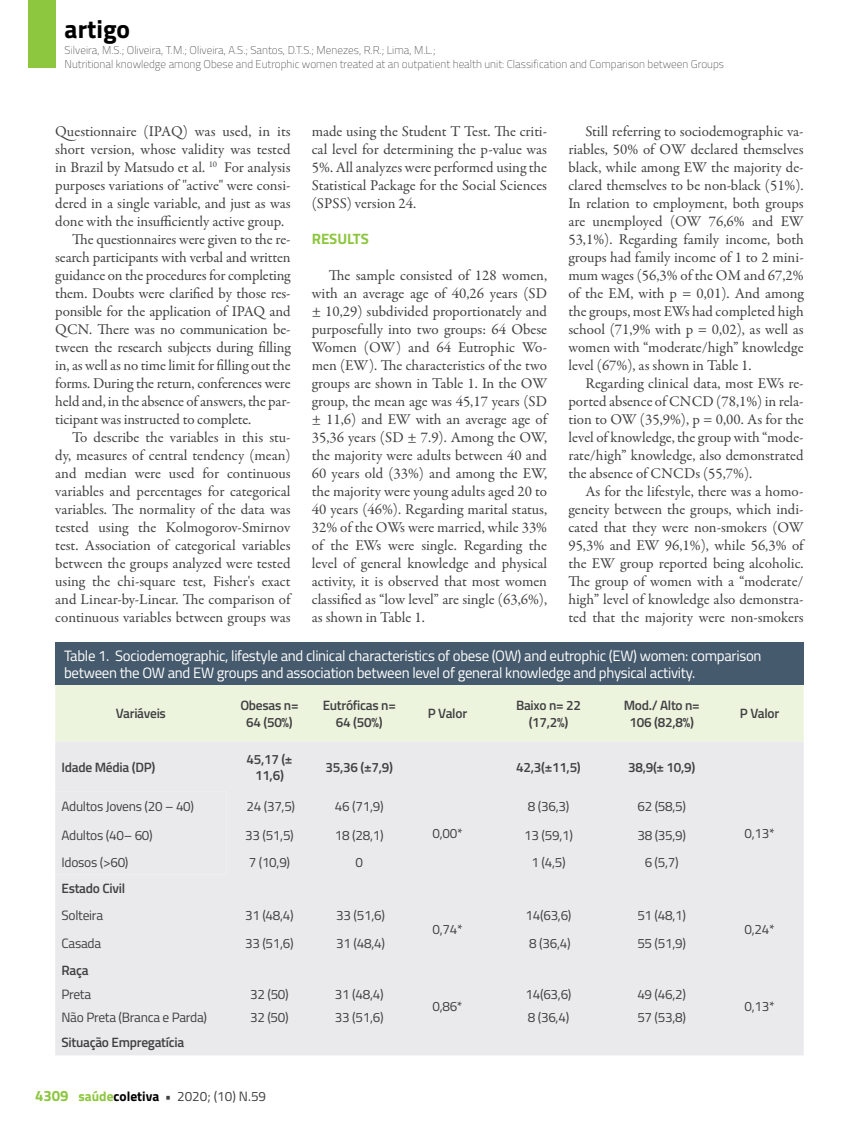
<style>
.page{position:relative;width:859px;height:1132px;background:#fff}
.page>*{position:absolute;margin:0;border:0;box-sizing:border-box;transform-origin:0 0}
.t1{font:700 25.5px "Titillium";color:#000}
.t2{font:15px/18px "Garamond Premr Pro";letter-spacing:-.005em;color:#414042;text-align:justify}
.t3{font:15px/16.5px "Titillium";letter-spacing:-.02em;color:#fff}
.t4{font:700 15px "Titillium";letter-spacing:-.005em;color:#8dc63f}
.t5{font:13.5px "Titillium";letter-spacing:-.02em;color:#414042}
.t6{font:600 13.5px/16.2px "Titillium";letter-spacing:-.02em;color:#414042;text-align:center}
.t7{font:100 11.25px/13.5px "Titillium";color:#414042}
.s1{font-weight:700;font-size:15px;color:#8dc63f}
.s2{font-weight:700;color:#8dc63f}
.s3{font-weight:700;color:#000}
.s4{font-weight:700}
</style>
<div class="page">
<div style="left:28px;top:0;width:27px;height:68px;background:#8dc63f"></div>
<div style="left:55px;top:685px;width:749px;height:56px;background:#ecf4de"></div>
<div style="left:55px;top:741px;width:749px;height:313px;background:#eaeaec"></div>
<div style="left:55px;top:791px;width:171px;height:83px;background:#eaeaec"></div>
<div style="left:55px;top:642px;width:749px;height:42px;background:#455a6c"></div>
<h1 class="t1" style="left:65px;top:10px;width:67px">artigo</h1>
<p class="t7" style="left:65px;top:43px;width:661px">Silveira, M.S.; Oliveira, T.M.; Oliveira, A.S.; Santos, D.T.S.; Menezes, R.R.; Lima, M.L.;<br>Nutritional knowledge among Obese and Eutrophic women treated at an outpatient health unit: Classification and Comparison between Groups</p>
<p class="t2" style="left:55px;top:122px;width:237px">Questionnaire (IPAQ) was used, in its</p>
<p class="t2" style="left:55px;top:140px;width:237px">short version, whose validity was tested</p>
<p class="t2" style="left:55px;top:158px;width:237px">in Brazil by Matsudo et al. <sup>10</sup> For analysis</p>
<p class="t2" style="left:55px;top:176px;width:237px">purposes variations of "active" were consi-</p>
<p class="t2" style="left:55px;top:194px;width:237px">dered in a single variable, and just as was</p>
<p class="t2" style="left:55px;top:212px;width:230px">done with the insufficiently active group.</p>
<p class="t2" style="left:72px;top:230px;width:220px">The questionnaires were given to the re-</p>
<p class="t2" style="left:55px;top:248px;width:237px">search participants with verbal and written</p>
<p class="t2" style="left:55px;top:266px;width:237px">guidance on the procedures for completing</p>
<p class="t2" style="left:55px;top:284px;width:237px">them. Doubts were clarified by those res-</p>
<p class="t2" style="left:55px;top:302px;width:237px">ponsible for the application of IPAQ and</p>
<p class="t2" style="left:55px;top:320px;width:237px">QCN. There was no communication be-</p>
<p class="t2" style="left:55px;top:338px;width:237px">tween the research subjects during filling</p>
<p class="t2" style="left:55px;top:356px;width:237px">in, as well as no time limit for filling out the</p>
<p class="t2" style="left:55px;top:374px;width:237px">forms. During the return, conferences were</p>
<p class="t2" style="left:55px;top:392px;width:237px">held and, in the absence of answers, the par-</p>
<p class="t2" style="left:55px;top:410px;width:197px">ticipant was instructed to complete.</p>
<p class="t2" style="left:72px;top:428px;width:220px">To describe the variables in this stu-</p>
<p class="t2" style="left:55px;top:446px;width:237px">dy, measures of central tendency (mean)</p>
<p class="t2" style="left:55px;top:464px;width:237px">and median were used for continuous</p>
<p class="t2" style="left:55px;top:482px;width:237px">variables and percentages for categorical</p>
<p class="t2" style="left:55px;top:500px;width:237px">variables. The normality of the data was</p>
<p class="t2" style="left:55px;top:518px;width:237px">tested using the Kolmogorov-Smirnov</p>
<p class="t2" style="left:55px;top:536px;width:237px">test. Association of categorical variables</p>
<p class="t2" style="left:55px;top:554px;width:237px">between the groups analyzed were tested</p>
<p class="t2" style="left:55px;top:572px;width:237px">using the chi-square test, Fisher's exact</p>
<p class="t2" style="left:55px;top:590px;width:237px">and Linear-by-Linear. The comparison of</p>
<p class="t2" style="left:55px;top:608px;width:237px">continuous variables between groups was</p>
<p class="t2" style="left:312px;top:122px;width:237px">made using the Student T Test. The criti&shy;cal level for determining the p-value was 5%. All analyzes were performed using the Statistical Package for the Social Sciences (SPSS) version 24.</p>
<p class="t4" style="left:312px;top:227px;width:59px">RESULTS</p>
<p class="t2" style="left:312px;top:266px;width:237px;text-indent:17px">The sample consisted of 128 women, with an average age of 40,26 years (SD ± 10,29) subdivided proportionately and purposefully into two groups: 64 Obese Women (OW) and 64 Eutrophic Wo&shy;men (EW). The characteristics of the two groups are shown in Table 1. In the OW group, the mean age was 45,17 years (SD ± 11,6) and EW with an average age of 35,36 years (SD ± 7.9). Among the OW, the majority were adults between 40 and 60 years old (33%) and among the EW, the majority were young adults aged 20 to 40 years (46%). Regarding marital status, 32% of the OWs were married, while 33% of the EWs were single. Regarding the level of general knowledge and physical activity, it is observed that most women classified as “low level” are single (63,6%), as shown in Table 1.</p>
<p class="t2" style="left:568px;top:122px;width:237px;text-indent:17px">Still referring to sociodemographic va&shy;riables, 50% of OW declared themselves black, while among EW the majority de&shy;clared themselves to be non-black (51%).<br>In relation to employment, both groups are unemployed (OW 76,6% and EW 53,1%). Regarding family income, both groups had family income of 1 to 2 mini&shy;mum wages (56,3% of the OM and 67,2% of the EM, with p = 0,01). And among the groups, most EWs had completed high school (71,9% with p = 0,02), as well as women with “moderate/high” knowledge level (67%), as shown in Table 1.</p>
<p class="t2" style="left:568px;top:374px;width:237px;text-indent:17px">Regarding clinical data, most EWs re&shy;ported absence of CNCD (78,1%) in rela&shy;tion to OW (35,9%), p = 0,00. As for the level of knowledge, the group with “mode&shy;rate/high” knowledge, also demonstrated the absence of CNCDs (55,7%).</p>
<p class="t2" style="left:568px;top:482px;width:237px;text-indent:17px">As for the lifestyle, there was a homo&shy;geneity between the groups, which indi&shy;cated that they were non-smokers (OW 95,3% and EW 96,1%), while 56,3% of the EW group reported being alcoholic.<br>The group of women with a “moderate/ high” level of knowledge also demonstra&shy;ted that the majority were non-smokers</p>
<p class="t3" style="left:64px;top:647px;width:699px">Table 1. Sociodemographic, lifestyle and clinical characteristics of obese (OW) and eutrophic (EW) women: comparison between the OW and EW groups and association between level of general knowledge and physical activity.</p>
<p class="t6" style="left:116px;top:704px;width:52px">Variáveis</p>
<p class="t6" style="left:240px;top:696px;width:60px">Obesas n=<br>64 (50%)</p>
<p class="t6" style="left:323px;top:696px;width:75px">Eutróficas n=<br>64 (50%)</p>
<p class="t6" style="left:428px;top:704px;width:41px">P Valor</p>
<p class="t6" style="left:516px;top:696px;width:66px">Baixo n= 22 (17,2%)</p>
<p class="t6" style="left:624px;top:696px;width:78px">Mod./ Alto n=<br>106 (82,8%)</p>
<p class="t6" style="left:740px;top:704px;width:41px">P Valor</p>
<p class="t6" style="left:62px;top:757px;width:95px">Idade Média (DP)</p>
<p class="t6" style="left:246px;top:749px;width:48px">45,17 (±<br>11,6)</p>
<p class="t6" style="left:326px;top:757px;width:69px">35,36 (±7,9)</p>
<p class="t6" style="left:516px;top:757px;width:66px">42,3(±11,5)</p>
<p class="t6" style="left:628px;top:757px;width:69px">38,9(± 10,9)</p>
<p class="t5" style="left:62px;top:796px;width:134px">Adultos Jovens (20 – 40)</p>
<p class="t5" style="left:246px;top:796px;width:50px">24 (37,5)</p>
<p class="t5" style="left:335px;top:796px;width:50px">46 (71,9)</p>
<p class="t5" style="left:432px;top:823px;width:32px">0,00*</p>
<p class="t5" style="left:528px;top:796px;width:43px">8 (36,3)</p>
<p class="t5" style="left:637px;top:796px;width:50px">62 (58,5)</p>
<p class="t5" style="left:62px;top:825px;width:93px">Adultos (40– 60)</p>
<p class="t5" style="left:245px;top:825px;width:50px">33 (51,5)</p>
<p class="t5" style="left:335px;top:825px;width:50px">18 (28,1)</p>
<p class="t5" style="left:524px;top:825px;width:50px">13 (59,1)</p>
<p class="t5" style="left:637px;top:825px;width:50px">38 (35,9)</p>
<p class="t5" style="left:744px;top:823px;width:32px">0,13*</p>
<p class="t5" style="left:62px;top:852px;width:69px">Idosos (&gt;60)</p>
<p class="t5" style="left:249px;top:852px;width:43px">7 (10,9)</p>
<p class="t5" style="left:355px;top:852px;width:9px">0</p>
<p class="t5" style="left:531px;top:852px;width:36px">1 (4,5)</p>
<p class="t5" style="left:645px;top:852px;width:36px">6 (5,7)</p>
<p class="t6" style="left:61px;top:879px;width:65px">Estado Civil</p>
<p class="t5" style="left:61px;top:905px;width:43px">Solteira</p>
<p class="t5" style="left:245px;top:905px;width:50px">31 (48,4)</p>
<p class="t5" style="left:336px;top:905px;width:50px">33 (51,6)</p>
<p class="t5" style="left:432px;top:919px;width:32px">0,74*</p>
<p class="t5" style="left:525px;top:905px;width:48px">14(63,6)</p>
<p class="t5" style="left:637px;top:905px;width:50px">51 (48,1)</p>
<p class="t5" style="left:744px;top:919px;width:32px">0,24*</p>
<p class="t5" style="left:61px;top:932px;width:41px">Casada</p>
<p class="t5" style="left:245px;top:932px;width:50px">33 (51,6)</p>
<p class="t5" style="left:336px;top:932px;width:50px">31 (48,4)</p>
<p class="t5" style="left:529px;top:932px;width:43px">8 (36,4)</p>
<p class="t5" style="left:637px;top:932px;width:50px">55 (51,9)</p>
<p class="t6" style="left:61px;top:960px;width:29px">Raça</p>
<p class="t5" style="left:61px;top:984px;width:31px">Preta</p>
<p class="t5" style="left:250px;top:984px;width:40px">32 (50)</p>
<p class="t5" style="left:335px;top:984px;width:50px">31 (48,4)</p>
<p class="t5" style="left:432px;top:995px;width:32px">0,86*</p>
<p class="t5" style="left:525px;top:984px;width:48px">14(63,6)</p>
<p class="t5" style="left:637px;top:984px;width:50px">49 (46,2)</p>
<p class="t5" style="left:744px;top:995px;width:32px">0,13*</p>
<p class="t5" style="left:61px;top:1007px;width:147px">Não Preta (Branca e Parda)</p>
<p class="t5" style="left:250px;top:1007px;width:40px">32 (50)</p>
<p class="t5" style="left:335px;top:1007px;width:50px">33 (51,6)</p>
<p class="t5" style="left:528px;top:1007px;width:43px">8 (36,4)</p>
<p class="t5" style="left:637px;top:1007px;width:50px">57 (53,8)</p>
<p class="t6" style="left:61px;top:1033px;width:124px">Situação Empregatícia</p>
<p class="t5" style="left:35px;top:1086px;width:233px"><span class="s1">4309</span> <span class="s2">saúde</span><span class="s3">coletiva</span> <span class="s4">•</span> 2020; (10) N.59</p>
</div>
